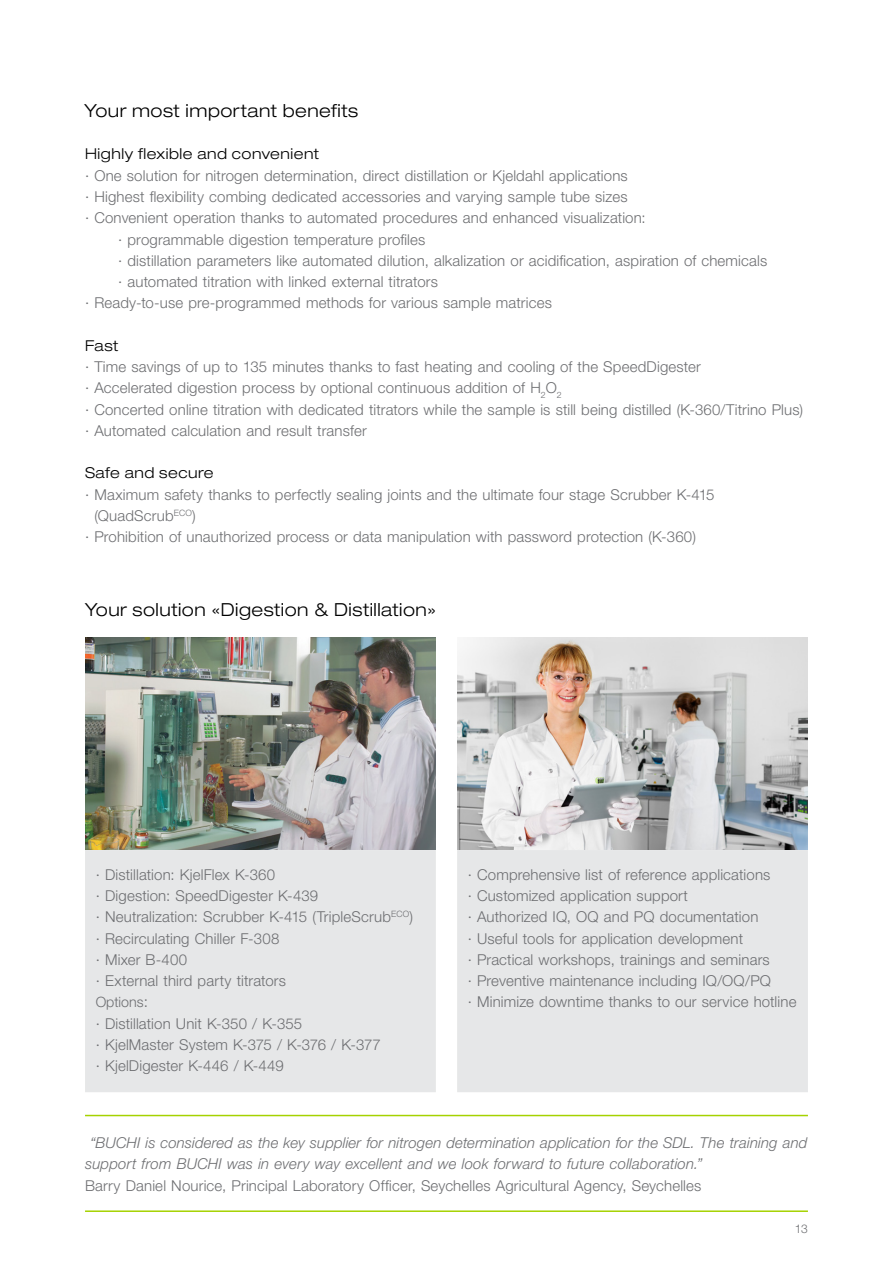
<style>
.page{position:relative;width:893px;height:1263px;background:#fff}
.page>*{position:absolute;margin:0;border:0;box-sizing:border-box;transform-origin:0 0}
.EN_Table_Title{font:300 expanded 18px "Helvetica Neue LT Std";letter-spacing:.025em;color:#000}
.EN_Title{font:300 expanded 18px "Helvetica Neue LT Std";letter-spacing:.025em;color:#000}
.EN_Body_text_left{font:300 15px/21.3px "Helvetica Neue LT Std";letter-spacing:.01em;color:#6d6e71}
.EN_Body_text_left-2{font:italic 300 15px/21.3px "Helvetica Neue LT Std";letter-spacing:.005em;color:#6d6e71}
.EN_Title_small_top_6{font:300 expanded 15px "Helvetica Neue LT Std";letter-spacing:.035em;color:#000}
.EN_Title_small_top_3{font:300 expanded 15px "Helvetica Neue LT Std";letter-spacing:.035em;color:#000}
.Tabelle_Text{font:300 14.25px "Helvetica Neue LT Std";color:#6d6e71}
.t1{font:300 12px "Helvetica Neue LT Std";color:#6d6e71}
.s1{font-size:15.45px}
</style>
<div class="page">
<div style="left:85px;top:850px;width:723px;height:242px;background:#e6e7e8"></div>
<img style="left:85px;top:637px;width:351px;height:213px">
<img style="left:457px;top:637px;width:351px;height:213px">
<hr style="left:85px;top:1115px;width:723px;height:1px;background:#a5d200">
<hr style="left:85px;top:1210px;width:723px;height:2px;background:#a5d200">
<p class="EN_Title" style="left:85px;top:100px;width:275px">Your most important benefits</p>
<p class="EN_Title_small_top_6" style="left:85px;top:145px;width:236px">Highly flexible and convenient</p>
<p class="EN_Body_text_left" style="left:85px;top:164px;width:544px">∙ One solution for nitrogen determination, direct distillation or Kjeldahl applications</p>
<p class="EN_Body_text_left" style="left:85px;top:186px;width:544px">∙ Highest flexibility combing dedicated accessories and varying sample tube sizes</p>
<p class="EN_Body_text_left" style="left:85px;top:207px;width:562px">∙ Convenient operation thanks to automated procedures and enhanced visualization:</p>
<p class="EN_Body_text_left" style="left:118px;top:228px;width:309px">∙ programmable digestion temperature profiles</p>
<p class="EN_Body_text_left" style="left:118px;top:249px;width:651px">∙ distillation parameters like automated dilution, alkalization or acidification, aspiration of chemicals</p>
<p class="EN_Body_text_left" style="left:118px;top:271px;width:321px">∙ automated titration with linked external titrators</p>
<p class="EN_Body_text_left" style="left:85px;top:292px;width:468px">∙ Ready-to-use pre-programmed methods for various sample matrices</p>
<p class="EN_Title_small_top_3" style="left:85px;top:336px;width:35px">Fast</p>
<p class="EN_Body_text_left" style="left:85px;top:356px;width:617px">∙ Time savings of up to 135 minutes thanks to fast heating and cooling of the SpeedDigester</p>
<p class="EN_Body_text_left" style="left:85px;top:377px;width:478px">∙ Accelerated digestion process by optional continuous addition of H<sub>2</sub>O<sub>2</sub></p>
<p class="EN_Body_text_left" style="left:85px;top:398px;width:719px">∙ Concerted online titration with dedicated titrators while the sample is still being distilled (K-360/Titrino Plus)</p>
<p class="EN_Body_text_left" style="left:85px;top:420px;width:283px">∙ Automated calculation and result transfer</p>
<p class="EN_Title_small_top_3" style="left:85px;top:464px;width:130px">Safe and secure</p>
<p class="EN_Body_text_left" style="left:94px;top:483px;width:622px;text-indent:-9px">∙ Maximum safety thanks to perfectly sealing joints and the ultimate four stage Scrubber K-415 (QuadScrub<sup>ECO</sup>)</p>
<p class="EN_Body_text_left" style="left:85px;top:526px;width:612px">∙ Prohibition of unauthorized process or data manipulation with password protection (K-360)</p>
<p class="EN_Table_Title" style="left:85px;top:599px;width:352px">Your solution «Digestion &amp; Distillation»</p>
<p class="EN_Body_text_left" style="left:96px;top:864px;width:181px">∙ Distillation: KjelFlex K-360</p>
<p class="EN_Body_text_left" style="left:96px;top:885px;width:224px">∙ Digestion: SpeedDigester K-439</p>
<p class="EN_Body_text_left" style="left:96px;top:906px;width:319px">∙ Neutralization: Scrubber K-415 (TripleScrub<sup>ECO</sup>)</p>
<p class="EN_Body_text_left" style="left:96px;top:927px;width:185px">∙ Recirculating Chiller F-308</p>
<p class="EN_Body_text_left" style="left:96px;top:948px;width:93px">∙ Mixer B-400</p>
<p class="EN_Body_text_left" style="left:96px;top:970px;width:192px">∙ External third party titrators</p>
<p class="Tabelle_Text" style="left:96px;top:993px;width:54px">Options<span class="s1">:</span></p>
<p class="EN_Body_text_left" style="left:96px;top:1012px;width:208px">∙ Distillation Unit K-350 / K-355</p>
<p class="EN_Body_text_left" style="left:96px;top:1033px;width:286px">∙ KjelMaster System K-375 / K-376 / K-377</p>
<p class="EN_Body_text_left" style="left:96px;top:1055px;width:190px">∙ KjelDigester K-446 / K-449</p>
<p class="EN_Body_text_left" style="left:468px;top:864px;width:304px">∙ Comprehensive list of reference applications</p>
<p class="EN_Body_text_left" style="left:468px;top:885px;width:222px">∙ Customized application support</p>
<p class="EN_Body_text_left" style="left:468px;top:906px;width:292px">∙ Authorized IQ, OQ and PQ documentation</p>
<p class="EN_Body_text_left" style="left:468px;top:927px;width:277px">∙ Useful tools for application development</p>
<p class="EN_Body_text_left" style="left:468px;top:948px;width:304px">∙ Practical workshops, trainings and seminars</p>
<p class="EN_Body_text_left" style="left:468px;top:970px;width:305px">∙ Preventive maintenance including IQ/OQ/PQ</p>
<p class="EN_Body_text_left" style="left:468px;top:991px;width:330px">∙ Minimize downtime thanks to our service hotline</p>
<p class="EN_Body_text_left-2" style="left:85px;top:1132px;width:724px;text-indent:5px">“BUCHI is considered as the key supplier for nitrogen determination application for the SDL. The training and support from BUCHI was in every way excellent and we look forward to future collaboration.”</p>
<p class="EN_Body_text_left" style="left:85px;top:1174px;width:618px">Barry Daniel Nourice, Principal Laboratory Officer, Seychelles Agricultural Agency, Seychelles</p>
<p class="t1" style="left:795px;top:1221px;width:14px">13</p>
</div>
